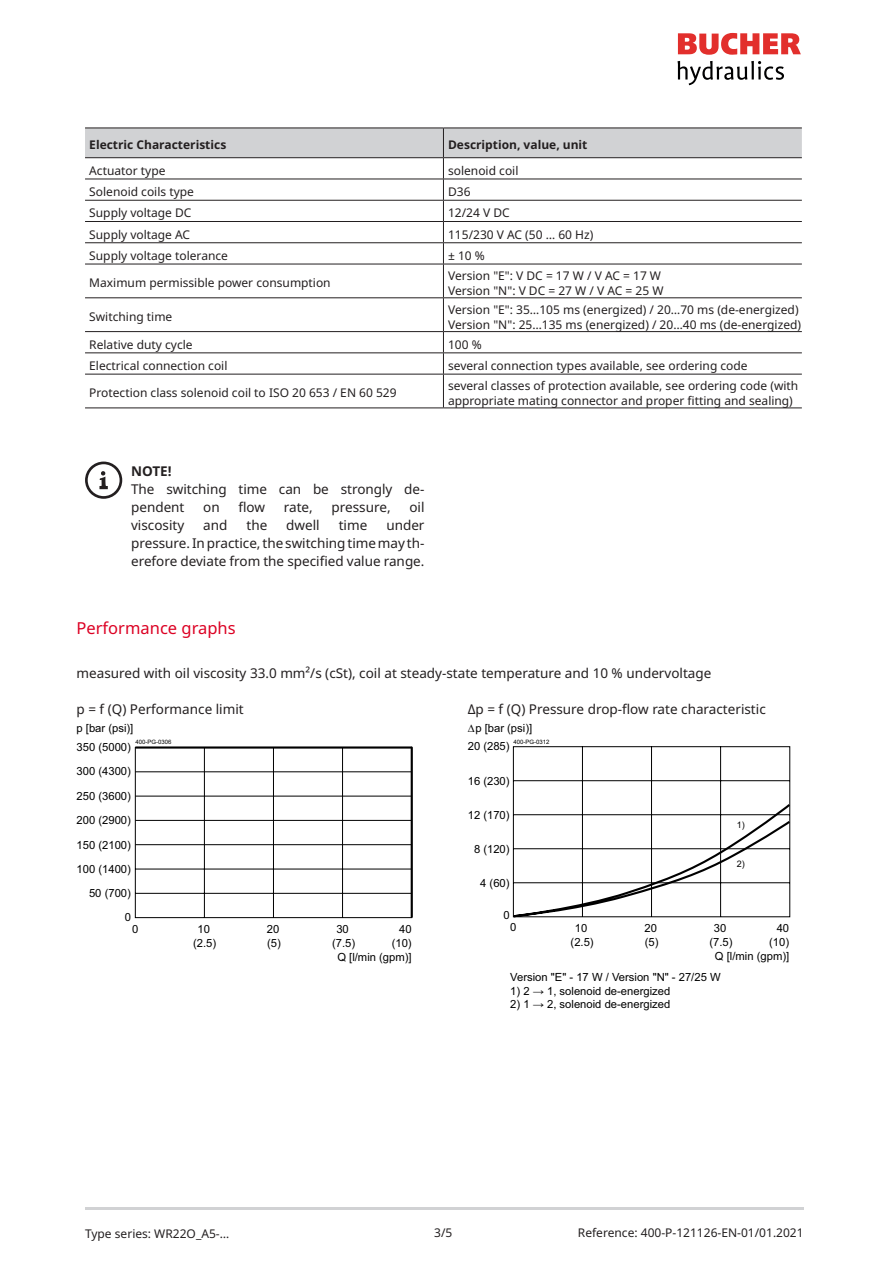
<style>
.page{position:relative;width:893px;height:1263px;background:#fff}
.page>*{position:absolute;margin:0;border:0;box-sizing:border-box;transform-origin:0 0}
.t1{font:16.5px "Noto Sans";color:#dc0023}
.text{font:13.5px/18px "Noto Sans";color:#231f20}
.picture_H1{font:13.5px "Noto Sans";color:#231f20}
.picture_H1_bold{font:700 13.5px "Noto Sans";color:#231f20}
.table_text{font:12px/15px "Noto Sans";color:#231f20}
.H_1_table{font:700 12px "Noto Sans";color:#231f20}
.reference{font:12px "Noto Sans";color:#231f20}
.date{font:12px "Noto Sans";color:#231f20}
.t2{font:11.25px/14.1px "Arial";color:#000;text-align:right}
.t3{font:9px "Arial";color:#000}
.t4{font:6px "Arial";color:#000}
</style>
<div class="page">
<svg style="left:678px;top:33px;width:123px;height:22px"></svg>
<svg style="left:677px;top:61px;width:107px;height:24px"></svg>
<hr style="left:85px;top:1208px;width:719px;height:2px;background:#d1d2d4">
<svg style="left:85px;top:298px;width:717px;height:76px"></svg>
<hr style="left:443px;top:264px;width:359px;height:1px;background:#231f20">
<hr style="left:443px;top:264px;width:1px;height:33px;background:#231f20">
<hr style="left:443px;top:297px;width:359px;height:1px;background:#231f20">
<hr style="left:443px;top:298px;width:1px;height:33px;background:#231f20">
<hr style="left:443px;top:331px;width:359px;height:1px;background:#231f20">
<hr style="left:443px;top:352px;width:359px;height:1px;background:#231f20">
<svg style="left:443px;top:332px;width:1px;height:42px"></svg>
<hr style="left:443px;top:374px;width:359px;height:1px;background:#231f20">
<hr style="left:443px;top:374px;width:1px;height:33px;background:#231f20">
<hr style="left:443px;top:407px;width:359px;height:1px;background:#231f20">
<svg style="left:85px;top:129px;width:717px;height:135px"></svg>
<hr style="left:85px;top:128px;width:358px;height:1px;background:#231f20">
<hr style="left:443px;top:128px;width:359px;height:1px;background:#231f20">
<hr style="left:85px;top:157px;width:358px;height:1px;background:#231f20">
<hr style="left:443px;top:157px;width:359px;height:1px;background:#231f20">
<hr style="left:85px;top:179px;width:358px;height:1px;background:#231f20">
<hr style="left:85px;top:200px;width:358px;height:1px;background:#231f20">
<hr style="left:85px;top:221px;width:358px;height:1px;background:#231f20">
<hr style="left:85px;top:242px;width:358px;height:1px;background:#231f20">
<hr style="left:85px;top:264px;width:358px;height:1px;background:#231f20">
<hr style="left:85px;top:297px;width:358px;height:1px;background:#231f20">
<hr style="left:85px;top:331px;width:358px;height:1px;background:#231f20">
<hr style="left:85px;top:352px;width:358px;height:1px;background:#231f20">
<hr style="left:85px;top:374px;width:358px;height:1px;background:#231f20">
<hr style="left:85px;top:407px;width:358px;height:1px;background:#231f20">
<svg style="left:85px;top:462px;width:37px;height:37px"></svg>
<svg style="left:135px;top:748px;width:277px;height:170px"></svg>
<hr style="left:411px;top:747px;width:2px;height:170px;background:#000">
<hr style="left:135px;top:844px;width:277px;height:1px;background:#000">
<hr style="left:135px;top:820px;width:277px;height:1px;background:#000">
<hr style="left:135px;top:796px;width:277px;height:1px;background:#000">
<hr style="left:135px;top:771px;width:277px;height:1px;background:#000">
<hr style="left:135px;top:746px;width:277px;height:2px;background:#000">
<svg style="left:513px;top:746px;width:277px;height:57px"></svg>
<svg style="left:512px;top:803px;width:278px;height:115px"></svg>
<p class="H_1_table" style="left:89px;top:136px;width:139px">Electric Characteristics</p>
<p class="H_1_table" style="left:448px;top:136px;width:141px">Description, value, unit</p>
<p class="table_text" style="left:89px;top:163px;width:78px">Actuator type</p>
<p class="table_text" style="left:448px;top:163px;width:72px">solenoid coil</p>
<p class="table_text" style="left:89px;top:184px;width:106px">Solenoid coils type</p>
<p class="table_text" style="left:448px;top:184px;width:24px">D36</p>
<p class="table_text" style="left:89px;top:206px;width:104px">Supply voltage DC</p>
<p class="table_text" style="left:448px;top:206px;width:63px">12/24 V DC</p>
<p class="table_text" style="left:89px;top:227px;width:102px">Supply voltage AC</p>
<p class="table_text" style="left:448px;top:227px;width:147px">115/230 V AC (50 … 60 Hz)</p>
<p class="table_text" style="left:89px;top:248px;width:140px">Supply voltage tolerance</p>
<p class="table_text" style="left:448px;top:248px;width:38px">± 10 %</p>
<p class="table_text" style="left:89px;top:276px;width:243px">Maximum permissible power consumption</p>
<p class="table_text" style="left:448px;top:268px;width:217px">Version "E": V DC = 17 W / V AC = 17 W<br>Version "N": V DC = 27 W / V AC = 25 W</p>
<p class="table_text" style="left:89px;top:310px;width:85px">Switching time</p>
<p class="table_text" style="left:448px;top:302px;width:354px">Version "E": 35…105 ms (energized) / 20…70 ms (de-energized)<br>Version "N": 25…135 ms (energized) / 20…40 ms (de-energized)</p>
<p class="table_text" style="left:89px;top:337px;width:105px">Relative duty cycle</p>
<p class="table_text" style="left:448px;top:337px;width:35px">100 %</p>
<p class="table_text" style="left:89px;top:358px;width:140px">Electrical connection coil</p>
<p class="table_text" style="left:448px;top:358px;width:301px">several connection types available, see ordering code</p>
<p class="table_text" style="left:89px;top:386px;width:309px">Protection class solenoid coil to ISO 20 653 / EN 60 529</p>
<p class="table_text" style="left:448px;top:378px;width:352px">several classes of protection available, see ordering code (with appropriate mating connector and proper fitting and sealing)</p>
<p class="picture_H1_bold" style="left:131px;top:462px;width:42px">NOTE!</p>
<p class="text" style="left:131px;top:480px;width:295px">The switching time can be strongly de&shy;pendent</p>
<p class="text" style="left:203px;top:498px;width:18px">on</p>
<p class="text" style="left:238px;top:498px;width:28px">flow</p>
<p class="text" style="left:284px;top:498px;width:30px">rate,</p>
<p class="text" style="left:332px;top:498px;width:61px">pressure,</p>
<p class="text" style="left:409px;top:498px;width:17px">oil</p>
<p class="text" style="left:131px;top:516px;width:55px">viscosity</p>
<p class="text" style="left:203px;top:516px;width:26px">and</p>
<p class="text" style="left:246px;top:516px;width:22px">the</p>
<p class="text" style="left:286px;top:516px;width:35px">dwell</p>
<p class="text" style="left:339px;top:516px;width:30px">time</p>
<p class="text" style="left:131px;top:516px;width:295px;text-align:justify;text-indent:255px">under pressure. In practice, the switching time may th&shy;erefore deviate from the specified value range.</p>
<h2 class="t1" style="left:77px;top:616px;width:161px">Performance graphs</h2>
<p class="picture_H1" style="left:77px;top:664px;width:636px">measured with oil viscosity 33.0 mm²/s (cSt), coil at steady-state temperature and 10 % undervoltage</p>
<p class="picture_H1" style="left:77px;top:700px;width:169px">p = f (Q) Performance limit</p>
<p class="picture_H1" style="left:468px;top:700px;width:300px">Δp = f (Q) Pressure drop-flow rate characteristic</p>
<p class="t4" style="left:135px;top:738px;width:38px">400-PG-0306</p>
<p class="t2" style="left:468px;top:721px;width:66px">∆p [bar (psi)]</p>
<p class="t2" style="left:77px;top:721px;width:58px">p [bar (psi)]</p>
<p class="t4" style="left:513px;top:738px;width:38px">400-PG-0312</p>
<p class="t2" style="left:468px;top:739px;width:43px">20 (285)</p>
<p class="t2" style="left:77px;top:740px;width:56px">350 (5000)</p>
<p class="t2" style="left:77px;top:764px;width:56px">300 (4300)</p>
<p class="t2" style="left:77px;top:789px;width:56px">250 (3600)</p>
<p class="t2" style="left:77px;top:813px;width:56px">200 (2900)</p>
<p class="t2" style="left:77px;top:838px;width:56px">150 (2100)</p>
<p class="t2" style="left:77px;top:862px;width:56px">100 (1400)</p>
<p class="t2" style="left:89px;top:886px;width:43px">50 (700)</p>
<p class="t2" style="left:125px;top:910px;width:8px">0</p>
<p class="t2" style="left:132px;top:922px;width:8px">0</p>
<p class="t2" style="left:197px;top:922px;width:14px">10</p>
<p class="t2" style="left:267px;top:922px;width:14px">20</p>
<p class="t2" style="left:336px;top:922px;width:14px">30</p>
<p class="t2" style="left:399px;top:922px;width:14px">40</p>
<p class="t2" style="left:193px;top:936px;width:25px">(2.5)</p>
<p class="t2" style="left:267px;top:936px;width:15px">(5)</p>
<p class="t2" style="left:332px;top:936px;width:25px">(7.5)</p>
<p class="t2" style="left:392px;top:936px;width:22px">(10)</p>
<p class="t2" style="left:337px;top:950px;width:76px">Q [l/min (gpm)]</p>
<p class="t2" style="left:468px;top:774px;width:43px">16 (230)</p>
<p class="t2" style="left:468px;top:808px;width:43px">12 (170)</p>
<p class="t2" style="left:474px;top:842px;width:37px">8 (120)</p>
<p class="t2" style="left:480px;top:876px;width:31px">4 (60)</p>
<p class="t2" style="left:503px;top:908px;width:8px">0</p>
<p class="t2" style="left:510px;top:920px;width:8px">0</p>
<p class="t3" style="left:737px;top:819px;width:10px">1)</p>
<p class="t3" style="left:737px;top:857px;width:10px">2)</p>
<p class="t2" style="left:575px;top:921px;width:14px">10</p>
<p class="t2" style="left:644px;top:921px;width:14px">20</p>
<p class="t2" style="left:714px;top:921px;width:14px">30</p>
<p class="t2" style="left:571px;top:935px;width:25px">(2.5)</p>
<p class="t2" style="left:645px;top:935px;width:15px">(5)</p>
<p class="t2" style="left:709px;top:935px;width:25px">(7.5)</p>
<p class="t2" style="left:769px;top:921px;width:22px">40 (10)</p>
<p class="t2" style="left:715px;top:949px;width:76px">Q [l/min (gpm)]</p>
<p class="t2" style="left:510px;top:970px;width:212px">Version "E" - 17 W / Version "N" - 27/25 W</p>
<p class="t2" style="left:510px;top:984px;width:162px">1) 2 → 1, solenoid de-energized</p>
<p class="t2" style="left:510px;top:997px;width:162px">2) 1 → 2, solenoid de-energized</p>
<p class="date" style="left:85px;top:1225px;width:146px">Type series: WR22O_A5-…</p>
<p class="table_text" style="left:434px;top:1225px;width:20px">3/5</p>
<p class="reference" style="left:578px;top:1224px;width:227px">Reference: 400-P-121126-EN-01/01.2021</p>
</div>
